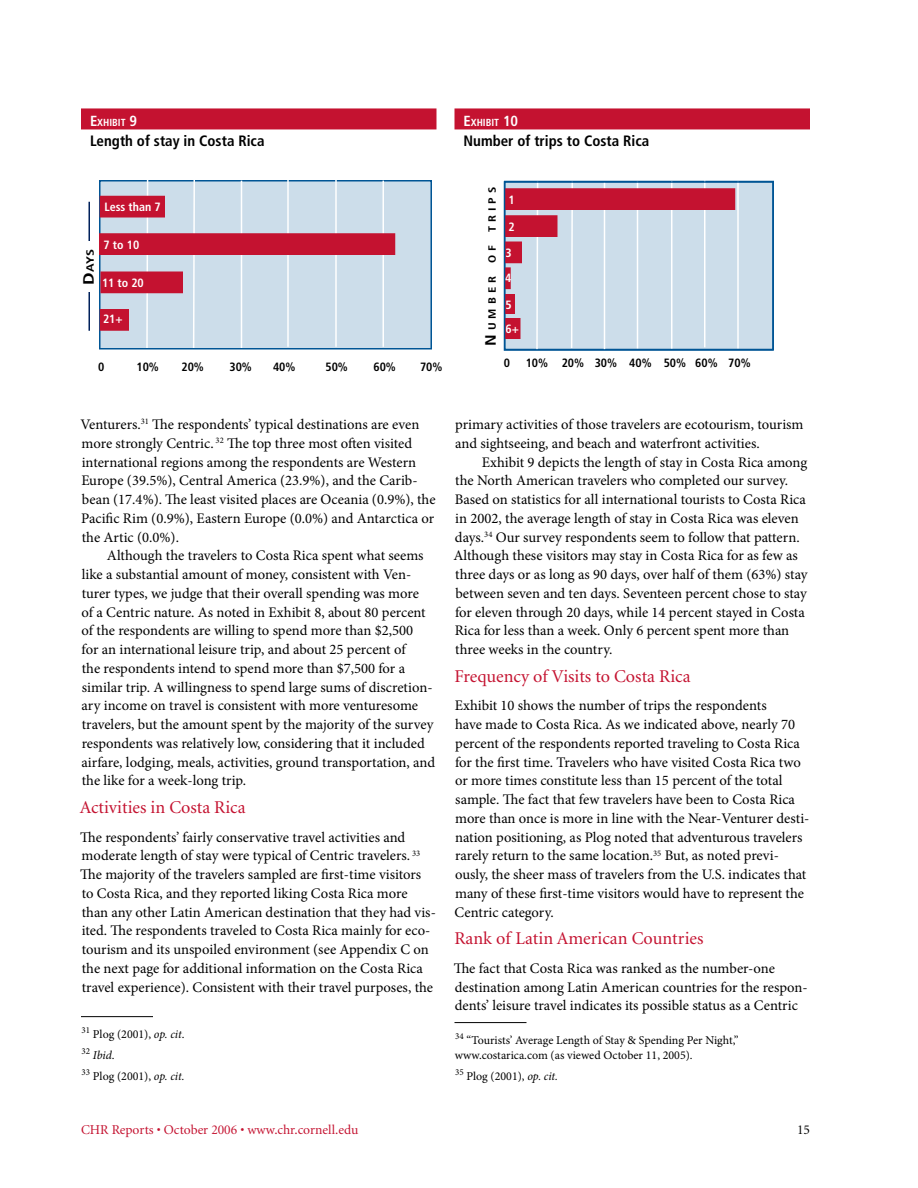
<style>
.page{position:relative;width:918px;height:1188px;background:#fff}
.page>*{position:absolute;margin:0;border:0;box-sizing:border-box;transform-origin:0 0}
.t1{font:18px "Minion";color:#c41230}
.t2{font:700 condensed 15px "Frutiger LT Std";color:#000}
.t3{font:14.7px/18.8px "Minion Pro";color:#000}
.t4{font:13.5px "Minion";color:#c41230}
.t5{font:13.5px "Minion";color:#000}
.t6{font:12px/21px "Minion Pro";color:#000}
.t7{font:700 condensed 12px "Frutiger LT Std";color:#000}
.t8{font:700 condensed 12px/25.8px "Frutiger LT Std";color:#fff}
.t9{font:700 condensed 10.5px "Frutiger LT Std";letter-spacing:.31em;color:#000;scale:1.2 1}
.t10{font:700 condensed 10.5px "Frutiger LT Std";letter-spacing:.31em;color:#000;scale:1.34 1}
.t11{font:700 condensed 10.2px "Frutiger LT Std";color:#fff}
.s1{font-size:14.7px}
.s2{font-size:15px}
.s3{font-style:italic}
</style>
<div class="page">
<hr style="left:81px;top:1016px;width:72px;height:1px;background:#000">
<div style="left:454px;top:108px;width:356px;height:21px;background:#c41230"></div>
<div style="left:81px;top:108px;width:355px;height:21px;background:#c41230"></div>
<hr style="left:454px;top:1022px;width:72px;height:1px;background:#000">
<div style="left:100px;top:181px;width:331px;height:168px;background:#ccddea"></div>
<div style="left:99px;top:180px;width:333px;height:170px;border:2px solid #005595"></div>
<svg style="left:192px;top:180px;width:4px;height:170px"></svg>
<hr style="left:241px;top:181px;width:1px;height:167px;background:#fff">
<hr style="left:287px;top:180px;width:2px;height:167px;background:#fff">
<hr style="left:335px;top:180px;width:2px;height:167px;background:#fff">
<hr style="left:382px;top:181px;width:2px;height:166px;background:#fff">
<svg style="left:145px;top:180px;width:4px;height:170px"></svg>
<div style="left:100px;top:196px;width:64px;height:21px;background:#c41230"></div>
<div style="left:100px;top:196px;width:65px;height:22px;border:2px solid #c41230"></div>
<div style="left:100px;top:234px;width:294px;height:20px;background:#c41230"></div>
<div style="left:99px;top:233px;width:296px;height:22px;border:2px solid #c41230"></div>
<div style="left:101px;top:272px;width:81px;height:20px;background:#c41230"></div>
<div style="left:100px;top:272px;width:83px;height:21px;border:2px solid #c41230"></div>
<div style="left:100px;top:310px;width:28px;height:20px;background:#c41230"></div>
<div style="left:100px;top:309px;width:29px;height:22px;border:2px solid #c41230"></div>
<div style="left:505px;top:182px;width:268px;height:168px;background:#ccddea"></div>
<svg style="left:570px;top:180px;width:4px;height:168px"></svg>
<hr style="left:604px;top:182px;width:1px;height:168px;background:#fff">
<hr style="left:637px;top:182px;width:1px;height:166px;background:#fff">
<hr style="left:737px;top:182px;width:2px;height:166px;background:#fff">
<svg style="left:535px;top:180px;width:4px;height:168px"></svg>
<div style="left:505px;top:216px;width:52px;height:20px;background:#c41230"></div>
<div style="left:504px;top:215px;width:54px;height:22px;border:2px solid #c41230"></div>
<div style="left:505px;top:242px;width:16px;height:20px;background:#c41230"></div>
<div style="left:504px;top:242px;width:18px;height:21px;border:2px solid #c41230"></div>
<div style="left:505px;top:268px;width:5px;height:20px;background:#c41230"></div>
<div style="left:504px;top:267px;width:7px;height:22px;border:2px solid #c41230"></div>
<div style="left:505px;top:295px;width:9px;height:18px;background:#c41230"></div>
<div style="left:504px;top:294px;width:11px;height:20px;border:2px solid #c41230"></div>
<div style="left:505px;top:319px;width:15px;height:19px;background:#c41230"></div>
<div style="left:504px;top:318px;width:16px;height:21px;border:2px solid #c41230"></div>
<hr style="left:671px;top:181px;width:1px;height:167px;background:#fff">
<hr style="left:704px;top:180px;width:1px;height:167px;background:#fff">
<div style="left:505px;top:189px;width:230px;height:20px;background:#c41230"></div>
<div style="left:504px;top:188px;width:231px;height:22px;border:2px solid #c41230"></div>
<div style="left:504px;top:181px;width:270px;height:170px;border:2px solid #005595"></div>
<hr style="left:88px;top:202px;width:2px;height:129px;background:#00215b">
<div style="left:82px;top:242px;width:13px;height:50px;background:#fff"></div>
<p class="t11" style="left:90px;top:117px;width:49px"><span class="s1">E</span>xhibit <span class="s1">9</span></p>
<p class="t2" style="left:90px;top:132px;width:176px">Length of stay in Costa Rica</p>
<p class="t11" style="left:464px;top:117px;width:56px"><span class="s1">E</span>xhibit <span class="s1">10</span></p>
<p class="t2" style="left:464px;top:132px;width:187px">Number of trips to Costa Rica</p>
<p class="t10" style="left:84px;top:285px;width:28px;rotate:-90deg"><span class="s2">D</span>ays</p>
<p class="t8" style="left:104px;top:194px;width:58px">Less than 7</p>
<p class="t8" style="left:104px;top:232px;width:37px">7 to 10</p>
<p class="t8" style="left:102px;top:270px;width:43px">11 to 20</p>
<p class="t8" style="left:103px;top:306px;width:21px">21+</p>
<p class="t9" style="left:486px;top:232px;width:39px;rotate:-90deg">trips</p>
<p class="t9" style="left:486px;top:263px;width:16px;rotate:-90deg">o f</p>
<p class="t9" style="left:486px;top:346px;width:59px;rotate:-90deg"><span class="s2">N</span> umbe r</p>
<p class="t8" style="left:509px;top:187px;width:8px">1</p>
<p class="t8" style="left:505px;top:214px;width:11px">2<br>3<br>4</p>
<p class="t8" style="left:506px;top:292px;width:15px;line-height:24.5px">5<br>6+</p>
<p class="t7" style="left:98px;top:359px;width:8px">0</p>
<p class="t7" style="left:137px;top:359px;width:24px">10%</p>
<p class="t7" style="left:182px;top:359px;width:24px">20%</p>
<p class="t7" style="left:230px;top:359px;width:24px">30%</p>
<p class="t7" style="left:273px;top:359px;width:24px">40%</p>
<p class="t7" style="left:326px;top:359px;width:24px">50%</p>
<p class="t7" style="left:374px;top:359px;width:24px">60%</p>
<p class="t7" style="left:420px;top:359px;width:24px">70%</p>
<p class="t7" style="left:504px;top:355px;width:8px">0</p>
<p class="t7" style="left:526px;top:355px;width:226px">10% 20% 30% 40% 50% 60% 70%</p>
<p class="t3" style="left:80px;top:415px;width:357px">Venturers.<sup>31</sup> The respondents’ typical destinations are even more strongly Centric. <sup>32</sup> The top three most often visited international regions among the respondents are Western Europe (39.5%), Central America (23.9%), and the Carib&shy;bean (1 7.4%). The least visited places are Oceania (0.9%), the Pacific Rim (0.9%), Eastern Europe (0.0%) and Antarctica or the Artic (0.0%).</p>
<p class="t3" style="left:82px;top:546px;width:355px;text-indent:25px">Although the travelers to Costa Rica spent what seems like a substantial amount of money, consistent with Ven&shy;turer types, we judge that their overall spending was more<br>of a Centric nature. As noted in Exhibit 8, about 80 percent of the respondents are willing to spend more than $2,500<br>for an international leisure trip, and about 25 percent of<br>the respondents intend to spend more than $7,500 for a similar trip. A willingness to spend large sums of discretion&shy;ary income on travel is consistent with more venturesome travelers, but the amount spent by the majority of the survey respondents was relatively low, considering that it included airfare, lodging, meals, activities, ground transportation, and the like for a week-long trip.</p>
<p class="t1" style="left:80px;top:799px;width:167px">Activities in Costa Rica</p>
<p class="t3" style="left:80px;top:828px;width:357px">The respondents’ fairly conservative travel activities and moderate length of stay were typical of Centric travelers. <sup>33<br></sup>The majority of the travelers sampled are first-time visitors to Costa Rica, and they reported liking Costa Rica more than any other Latin American destination that they had vis&shy;ited. The respondents traveled to Costa Rica mainly for eco&shy;tourism and its unspoiled environment (see Appendix C on the next page for additional information on the Costa Rica travel experience). Consistent with their travel purposes, the</p>
<p class="t6" style="left:82px;top:1023px;width:104px"><sup>31</sup> Plog (2001 ), <span class="s3">op. cit</span>.<br><sup>32</sup> <span class="s3">Ibid</span>.<br><sup>33</sup> Plog (2001 ), <span class="s3">op. cit.</span></p>
<p class="t3" style="left:455px;top:415px;width:350px">primary activities of those travelers are ecotourism, tourism and sightseeing, and beach and waterfront activities.</p>
<p class="t3" style="left:453px;top:453px;width:356px;text-indent:28px">Exhibit 9 depicts the length of stay in Costa Rica among the North American travelers who completed our survey.<br>Based on statistics for all international tourists to Costa Rica in 2002, the average length of stay in Costa Rica was eleven days.<sup>34</sup> Our survey respondents seem to follow that pattern.<br>Although these visitors may stay in Costa Rica for as few as three days or as long as 90 days, over half of them (63%) stay between seven and ten days. Seventeen percent chose to stay for eleven through 20 days, while 1 4 percent stayed in Costa Rica for less than a week. Only 6 percent spent more than three weeks in the country.</p>
<p class="t1" style="left:454px;top:667px;width:238px">Frequency of Visits to Costa Rica</p>
<p class="t3" style="left:455px;top:696px;width:356px">Exhibit 1 0 shows the number of trips the respondents<br>have made to Costa Rica. As we indicated above, nearly 70 percent of the respondents reported traveling to Costa Rica for the first time. Travelers who have visited Costa Rica two or more times constitute less than 15 percent of the total sample. The fact that few travelers have been to Costa Rica more than once is more in line with the Near-Venturer desti&shy;nation positioning, as Plog noted that adventurous travelers rarely return to the same location.<sup>35</sup> But, as noted previ&shy;ously, the sheer mass of travelers from the U.S. indicates that many of these first-time visitors would have to represent the Centric category.</p>
<p class="t1" style="left:454px;top:930px;width:251px">Rank of Latin American Countries</p>
<p class="t3" style="left:454px;top:959px;width:355px">The fact that Costa Rica was ranked as the number-one destination among Latin American countries for the respon&shy;dents’ leisure travel indicates its possible status as a Centric</p>
<p class="t6" style="left:455px;top:1032px;width:285px;line-height:15px"><sup>34</sup> “Tourists’ Average Length of Stay &amp; Spending Per Night,” www.costarica.com (as viewed October 11 , 2005).</p>
<p class="t6" style="left:455px;top:1065px;width:104px"><sup>35</sup> Plog (2001 ), <span class="s3">op. cit.</span></p>
<p class="t4" style="left:81px;top:1123px;width:279px">CHR Reports • October 2006 • www.chr.cornell.edu</p>
<p class="t5" style="left:797px;top:1123px;width:13px">15</p>
</div>
